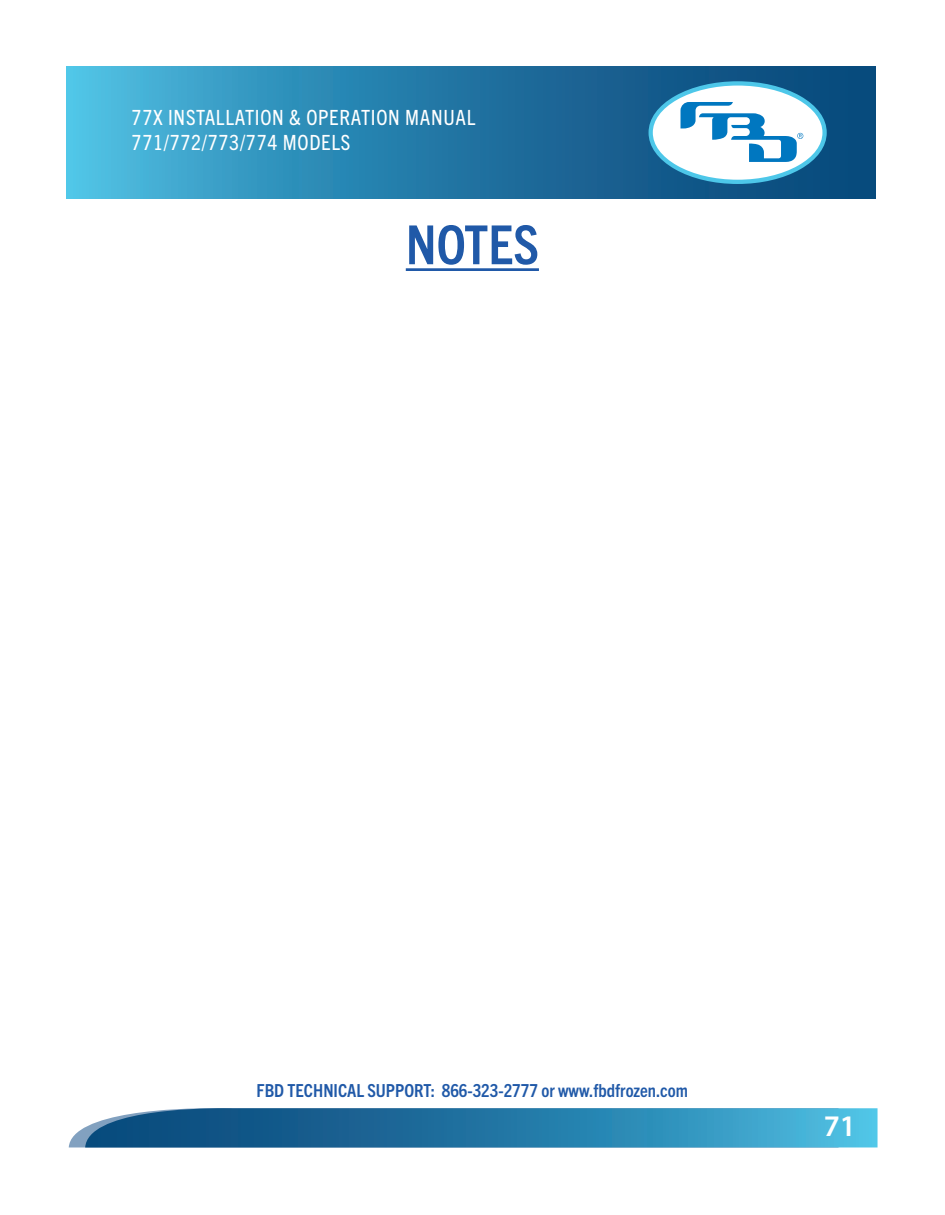
<style>
.page{position:relative;width:945px;height:1215px;background:#fff}
.page>*{position:absolute;margin:0;border:0;box-sizing:border-box;transform-origin:0 0}
.t1{font:700 condensed 54px "Trade Gothic Next LT Pro";color:#2059a8}
.t2{font:600 30px "Myriad Pro";color:#fff}
.t3{font:condensed 21px/25.2px "Trade Gothic Next LT Pro";letter-spacing:.035em;color:#fff}
.t4{font:700 condensed 18px "Trade Gothic Next LT Pro";color:#2059a8}
</style>
<div class="page">
<svg style="left:66px;top:67px;width:810px;height:132px;background:#2881ad"></svg>
<svg style="left:649px;top:81px;width:178px;height:103px"></svg>
<svg style="left:69px;top:1108px;width:809px;height:39px;background:#2f81ab"></svg>
<hr style="left:406px;top:268px;width:133px;height:3px;background:#2059a8">
<p class="t3" style="left:132px;top:104px;width:345px">77X INSTALLATION &amp; OPERATION MANUAL<br>771/772/773/774 MODELS</p>
<p class="t1" style="left:406px;top:208px;width:135px">NOTES</p>
<p class="t4" style="left:257px;top:1078px;width:433px">FBD TECHNICAL SUPPORT: 866-323-2777 or www.fbdfrozen.com</p>
<h2 class="t2" style="left:824px;top:1107px;width:34px">71</h2>
</div>
